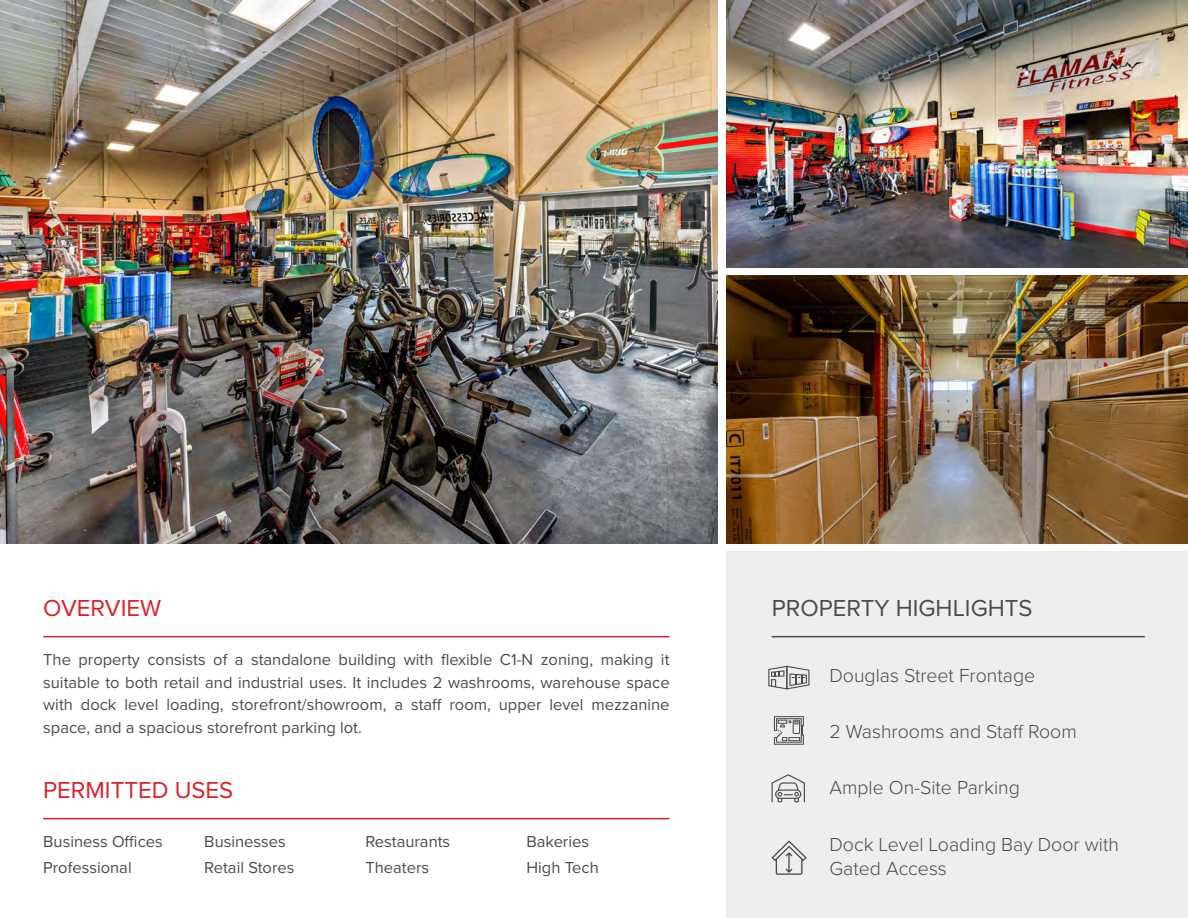
<style>
.page{position:relative;width:1188px;height:918px;background:#fff}
.page>*{position:absolute;margin:0;border:0;box-sizing:border-box;transform-origin:0 0}
.Details_Title{font:24px "Proxima Nova";color:#da2128}
.Details_Title-2{font:24px "Proxima Nova";color:#4b4c4d}
.t1{font:300 19.5px/24px "Proxima Nova";color:#4b4c4d}
.body{font:16.5px/22.5px "Proxima Nova";color:#4b4c4d;text-align:justify}
</style>
<div class="page">
<div style="left:726px;top:552px;width:462px;height:366px;background:#eeeeef"></div>
<hr style="left:43px;top:636px;width:627px;height:1px;background:#da2128">
<hr style="left:43px;top:818px;width:627px;height:1px;background:#da2128">
<img style="left:0;top:0;width:717px;height:543px">
<img style="left:726px;top:276px;width:462px;height:267px">
<img style="left:726px;top:0;width:462px;height:267px">
<svg style="left:768px;top:666px;width:42px;height:23px"></svg>
<svg style="left:772px;top:841px;width:35px;height:34px"></svg>
<svg style="left:772px;top:774px;width:33px;height:28px"></svg>
<hr style="left:772px;top:636px;width:373px;height:1px;background:#4b4c4d">
<svg style="left:774px;top:716px;width:30px;height:29px"></svg>
<p class="Details_Title" style="left:43px;top:593px;width:120px">OVERVIEW</p>
<p class="body" style="left:43px;top:649px;width:628px">The property consists of a standalone building with flexible C1-N zoning, making it suitable to both retail and industrial uses. It includes 2 washrooms, warehouse space with dock level loading, storefront/showroom, a staff room, upper level mezzanine space, and a spacious storefront parking lot.</p>
<p class="Details_Title" style="left:43px;top:775px;width:192px">PERMITTED USES</p>
<p class="body" style="left:43px;top:831px;width:121px">Business Offices</p>
<p class="body" style="left:43px;top:856px;width:90px">Professional</p>
<p class="body" style="left:204px;top:831px;width:83px">Businesses</p>
<p class="body" style="left:204px;top:856px;width:92px">Retail Stores</p>
<p class="body" style="left:365px;top:831px;width:86px">Restaurants</p>
<p class="body" style="left:365px;top:856px;width:65px">Theaters</p>
<p class="body" style="left:527px;top:831px;width:64px">Bakeries</p>
<p class="body" style="left:527px;top:856px;width:74px">High Tech</p>
<p class="Details_Title-2" style="left:772px;top:593px;width:262px">PROPERTY HIGHLIGHTS</p>
<p class="t1" style="left:829px;top:662px;width:207px">Douglas Street Frontage</p>
<p class="t1" style="left:829px;top:719px;width:249px">2 Washrooms and Staff Room</p>
<p class="t1" style="left:829px;top:775px;width:192px">Ample On-Site Parking</p>
<p class="t1" style="left:829px;top:831px;width:291px">Dock Level Loading Bay Door with<br>Gated Access</p>
</div>
